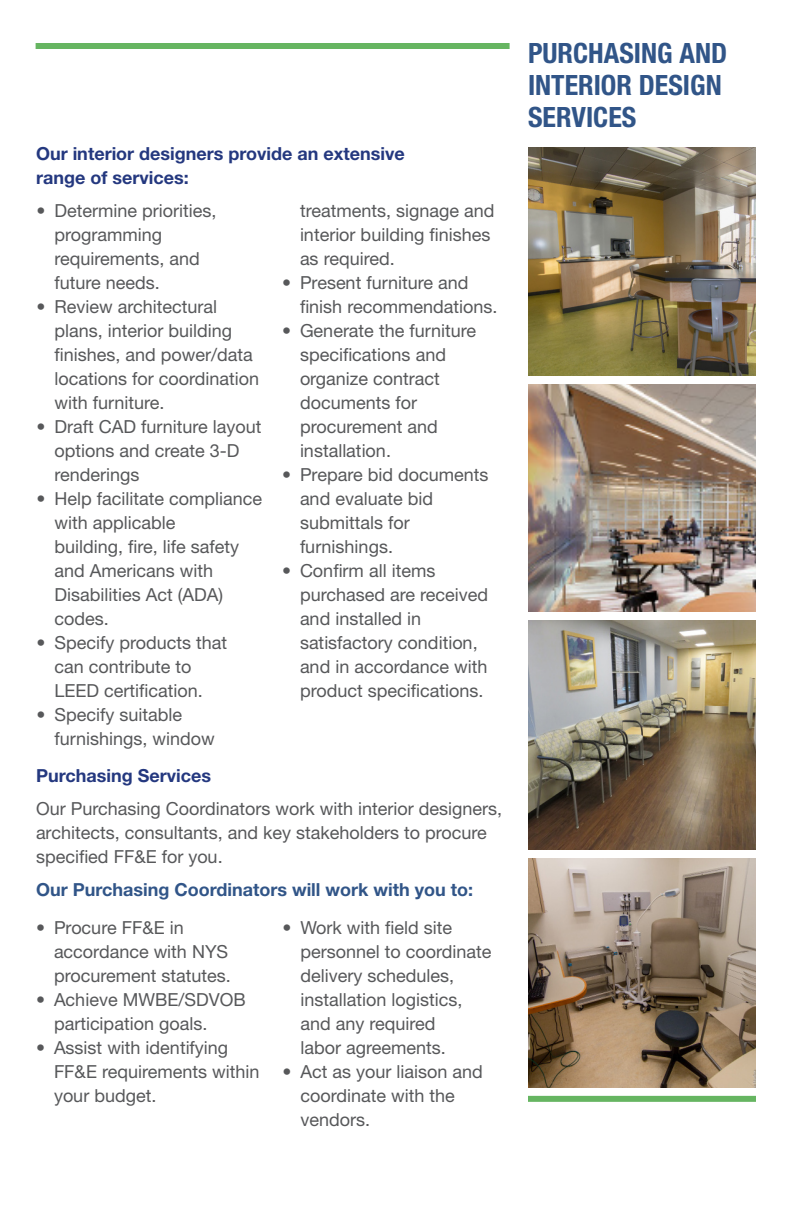
<style>
.page{position:relative;width:792px;height:1224px;background:#fff}
.page>*{position:absolute;margin:0;border:0;box-sizing:border-box;transform-origin:0 0}
.t1{font:700 condensed 28px "Helvetica Neue LT Std";color:#315588}
.t2{font:18px/24px "Helvetica Neue LT Std";color:#57585a}
.t3{font:700 18px/24px "Helvetica Neue LT Std";color:#24387f}
.t4{font:700 18px "Helvetica Neue LT Std";color:#315588}
</style>
<div class="page">
<div style="left:36px;top:43px;width:474px;height:6px;background:#66b561"></div>
<div style="left:528px;top:1096px;width:228px;height:6px;background:#66b561"></div>
<img style="left:528px;top:384px;width:228px;height:228px">
<img style="left:528px;top:621px;width:228px;height:229px">
<img style="left:529px;top:858px;width:227px;height:229px">
<img style="left:528px;top:147px;width:228px;height:228px">
<p class="t3" style="left:36px;top:141px;width:370px">Our interior designers provide an extensive range of services:</p>
<p class="t2" style="left:54px;top:199px;width:164px;text-indent:-18px">• Determine priorities, programming requirements, and future needs.</p>
<p class="t2" style="left:54px;top:295px;width:206px;text-indent:-18px">• Review architectural plans, interior building finishes, and power/data locations for coordination with furniture.</p>
<p class="t2" style="left:54px;top:415px;width:209px;text-indent:-18px">• Draft CAD furniture layout options and create 3-D renderings</p>
<p class="t2" style="left:54px;top:487px;width:209px;text-indent:-18px">• Help facilitate compliance with applicable<br>building, fire, life safety and Americans with<br>Disabilities Act (ADA) codes.</p>
<p class="t2" style="left:54px;top:631px;width:174px;text-indent:-18px">• Specify products that can contribute to<br>LEED certification.</p>
<p class="t2" style="left:54px;top:703px;width:162px;text-indent:-18px">• Specify suitable furnishings, window</p>
<p class="t2" style="left:300px;top:199px;width:196px">treatments, signage and interior building finishes as required.</p>
<p class="t2" style="left:300px;top:271px;width:199px;text-indent:-18px">• Present furniture and finish recommendations.</p>
<p class="t2" style="left:300px;top:319px;width:178px;text-indent:-18px">• Generate the furniture specifications and organize contract documents for procurement and installation.</p>
<p class="t2" style="left:300px;top:463px;width:190px;text-indent:-18px">• Prepare bid documents and evaluate bid submittals for furnishings.</p>
<p class="t2" style="left:300px;top:559px;width:190px;text-indent:-18px">• Confirm all items purchased are received and installed in satisfactory condition, and in accordance with product specifications.</p>
<p class="t3" style="left:36px;top:763px;width:177px">Purchasing Services</p>
<p class="t2" style="left:36px;top:796px;width:468px">Our Purchasing Coordinators work with interior designers, architects, consultants, and key stakeholders to procure specified FF&amp;E for you.</p>
<p class="t4" style="left:36px;top:878px;width:439px">Our Purchasing Coordinators will work with you to:</p>
<p class="t2" style="left:54px;top:915px;width:178px;text-indent:-18px">• Procure FF&amp;E in accordance with NYS procurement statutes.</p>
<p class="t2" style="left:54px;top:987px;width:193px;text-indent:-18px">• Achieve MWBE/SDVOB participation goals.</p>
<p class="t2" style="left:54px;top:1035px;width:207px;text-indent:-18px">• Assist with identifying<br>FF&amp;E requirements within your budget.</p>
<p class="t2" style="left:300px;top:915px;width:193px;text-indent:-18px">• Work with field site personnel to coordinate delivery schedules, installation logistics, and any required<br>labor agreements.</p>
<p class="t2" style="left:300px;top:1059px;width:184px;text-indent:-18px">• Act as your liaison and coordinate with the vendors.</p>
<p class="t1" style="left:528px;top:36px;width:201px">PURCHASING AND</p>
<p class="t1" style="left:528px;top:68px;width:195px">INTERIOR DESIGN</p>
<p class="t1" style="left:528px;top:100px;width:110px">SERVICES</p>
</div>
